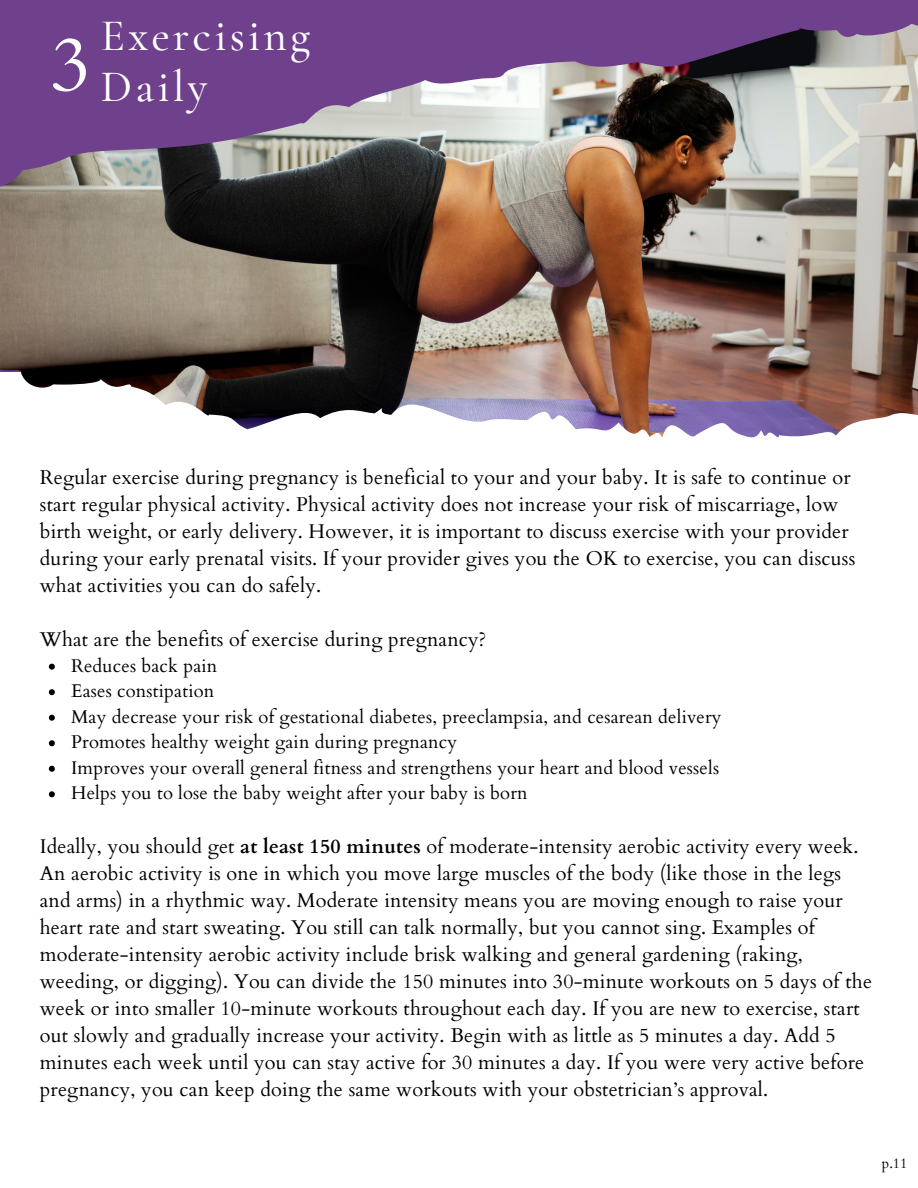
<style>
.page{position:relative;width:918px;height:1188px;background:#fff}
.page>*{position:absolute;margin:0;border:0;box-sizing:border-box;transform-origin:0 0}
.t1{font:77.4px "Cardo";color:#fff}
.t2{font:500 45px/51px "Cormorant Garamond";letter-spacing:.07em;color:#fff}
.t3{font:20px/27px "Cardo";letter-spacing:.01em;color:#000}
.t4{font:18.4px/25.6px "Cardo";letter-spacing:.01em;color:#000}
.t5{font:14px "Cardo";color:#000}
.s1{font-weight:700}
</style>
<div class="page">
<div style="left:0;top:0;width:918px;height:372px;background:#6f408b"></div>
<img style="left:0;top:24px;width:918px;height:413px">
<svg style="left:49px;top:664px;width:6px;height:6px"></svg>
<svg style="left:49px;top:689px;width:6px;height:6px"></svg>
<svg style="left:49px;top:715px;width:6px;height:6px"></svg>
<svg style="left:49px;top:740px;width:6px;height:6px"></svg>
<svg style="left:49px;top:766px;width:6px;height:6px"></svg>
<svg style="left:49px;top:791px;width:6px;height:6px"></svg>
<h1 class="t1" style="left:51px;top:14px;width:41px">3</h1>
<h2 class="t2" style="left:101px;top:10px;width:211px">Exercising<br>Daily</h2>
<p class="t3" style="left:40px;top:465px;width:817px">Regular exercise during pregnancy is beneficial to your and your baby. It is safe to continue or start regular physical activity. Physical activity does not increase your risk of miscarriage, low birth weight, or early delivery. However, it is important to discuss exercise with your provider during your early prenatal visits. If your provider gives you the OK to exercise, you can discuss what activities you can do safely.</p>
<p class="t3" style="left:40px;top:627px;width:448px">What are the benefits of exercise during pregnancy?</p>
<p class="t4" style="left:71px;top:653px;width:652px">Reduces back pain<br>Eases constipation<br>May decrease your risk of gestational diabetes, preeclampsia, and cesarean delivery Promotes healthy weight gain during pregnancy<br>Improves your overall general fitness and strengthens your heart and blood vessels Helps you to lose the baby weight after your baby is born</p>
<p class="t3" style="left:40px;top:833px;width:833px">Ideally, you should get <span class="s1">at least 150 minutes</span> of moderate-intensity aerobic activity every week.<br>An aerobic activity is one in which you move large muscles of the body (like those in the legs and arms) in a rhythmic way. Moderate intensity means you are moving enough to raise your heart rate and start sweating. You still can talk normally, but you cannot sing. Examples of moderate-intensity aerobic activity include brisk walking and general gardening (raking, weeding, or digging). You can divide the 150 minutes into 30-minute workouts on 5 days of the week or into smaller 10-minute workouts throughout each day. If you are new to exercise, start out slowly and gradually increase your activity. Begin with as little as 5 minutes a day. Add 5 minutes each week until you can stay active for 30 minutes a day. If you were very active before pregnancy, you can keep doing the same workouts with your obstetrician’s approval.</p>
<p class="t5" style="left:882px;top:1154px;width:27px">p.11</p>
</div>
